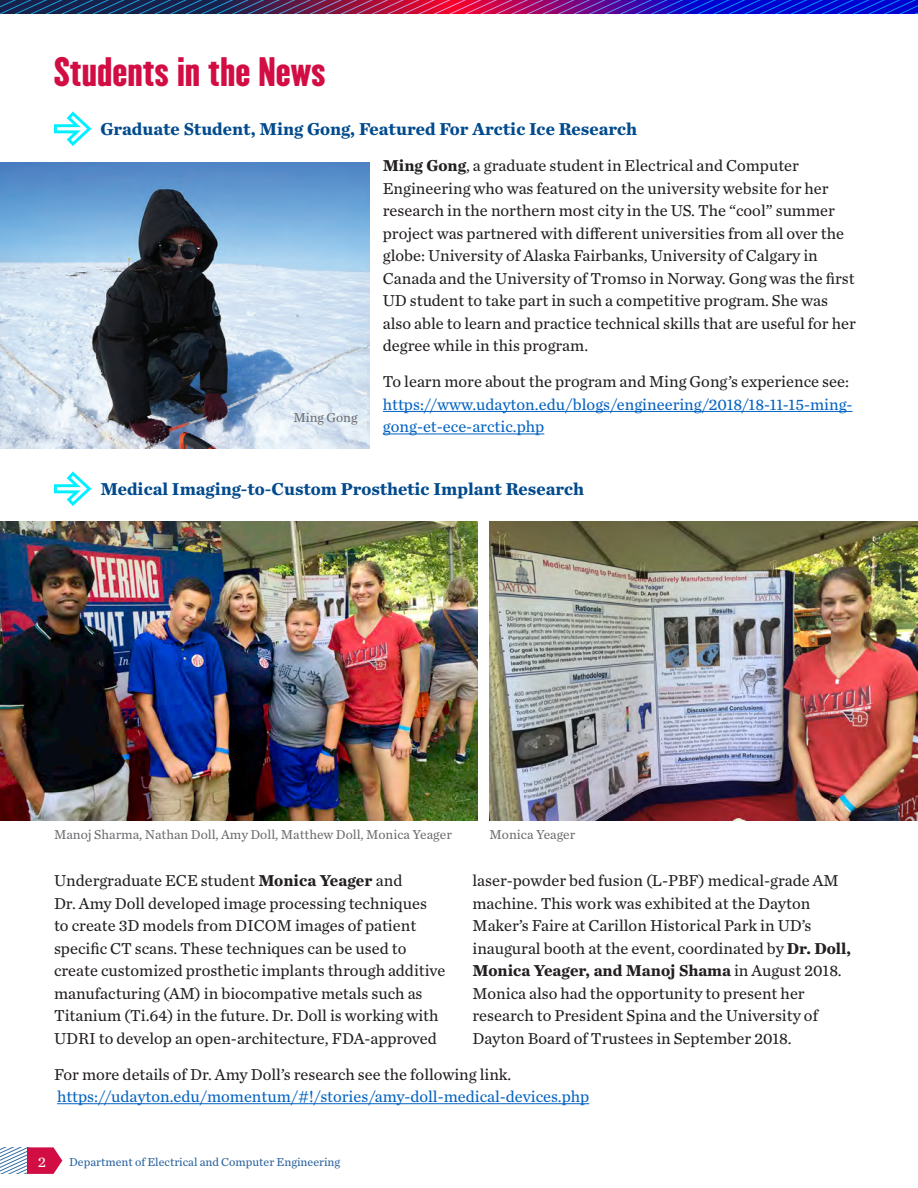
<style>
.page{position:relative;width:918px;height:1188px;background:#fff}
.page>*{position:absolute;margin:0;border:0;box-sizing:border-box;transform-origin:0 0}
.t1{font:36px "Champion Liteweight";color:#d20d44}
.t2{font:700 18px "Chronicle Text G2";color:#004a8d}
.t3{font:16.5px/22.5px "Chronicle Text G2";color:#231f20}
.t4{font:16.5px/22.5px "Chronicle Text G2";color:#0563c1}
.t5{font:15px "Chronicle Text G2";color:#fff}
.t6{font:13.5px "Chronicle Text G2";color:#6c6d70}
.t7{font:12px "Chronicle Text G2";color:#27609d}
.s1{font-weight:700}
</style>
<div class="page">
<svg style="left:54px;top:111px;width:38px;height:35px"></svg>
<hr style="left:383px;top:411px;width:470px;height:1px;background:#0563c1">
<hr style="left:383px;top:434px;width:161px;height:1px;background:#0563c1">
<svg style="left:54px;top:471px;width:38px;height:35px"></svg>
<img style="left:0;top:162px;width:369px;height:287px">
<hr style="left:57px;top:1103px;width:532px;height:1px;background:#0563c1">
<img style="left:489px;top:522px;width:429px;height:298px">
<img style="left:0;top:522px;width:477px;height:299px">
<img style="left:0;top:0;width:918px;height:14px">
<svg style="left:0;top:1147px;width:62px;height:27px"></svg>
<h1 class="t1" style="left:54px;top:42px;width:273px">Students in the News</h1>
<p class="t2" style="left:101px;top:115px;width:538px">Graduate Student, Ming Gong, Featured For Arctic Ice Research</p>
<p class="t3" style="left:383px;top:154px;width:475px"><span class="s1">Ming Gong</span>, a graduate student in Electrical and Computer Engineering who was featured on the university website for her research in the northern most city in the US. The “cool” summer project was partnered with diferent universities from all over the globe: University of Alaska Fairbanks, University of Calgary in Canada and the University of Tromso in Norway. Gong was the frst UD student to take part in such a competitive program. She was also able to learn and practice technical skills that are useful for her degree while in this program.</p>
<p class="t3" style="left:383px;top:370px;width:468px">To learn more about the program and Ming Gong’s experience see:</p>
<p class="t4" style="left:383px;top:392px;width:471px">https://www.udayton.edu/blogs/engineering/2018/18-11-15-ming&shy;gong-et-ece-arctic.php</p>
<p class="t6" style="left:293px;top:408px;width:66px">Ming Gong</p>
<p class="t2" style="left:101px;top:475px;width:485px">Medical Imaging-to-Custom Prosthetic Implant Research</p>
<p class="t6" style="left:54px;top:824px;width:399px">Manoj Sharma, Nathan Doll, Amy Doll, Matthew Doll, Monica Yeager</p>
<p class="t6" style="left:490px;top:824px;width:87px">Monica Yeager</p>
<p class="t3" style="left:54px;top:868px;width:393px">Undergraduate ECE student <span class="s1">Monica Yeager</span> and<br>Dr. Amy Doll developed image processing techniques to create 3D models from DICOM images of patient specifc CT scans. These techniques can be used to create customized prosthetic implants through additive manufacturing (AM) in biocompative metals such as Titanium (Ti.64) in the future. Dr. Doll is working with UDRI to develop an open-architecture, FDA-approved</p>
<p class="t3" style="left:473px;top:868px;width:380px">laser-powder bed fusion (L-PBF) medical-grade AM machine. This work was exhibited at the Dayton Maker’s Faire at Carillon Historical Park in UD’s inaugural booth at the event, coordinated by <span class="s1">Dr. Doll, Monica Yeager, and Manoj Shama</span> in August 2018.<br>Monica also had the opportunity to present her research to President Spina and the University of Dayton Board of Trustees in September 2018.</p>
<p class="t3" style="left:54px;top:1062px;width:459px">For more details of Dr. Amy Doll’s research see the following link.</p>
<p class="t4" style="left:57px;top:1084px;width:534px">https://udayton.edu/momentum/#!/stories/amy-doll-medical-devices.php</p>
<p class="t5" style="left:38px;top:1150px;width:10px">2</p>
<p class="t7" style="left:69px;top:1153px;width:272px">Department of Electrical and Computer Engineering</p>
</div>
